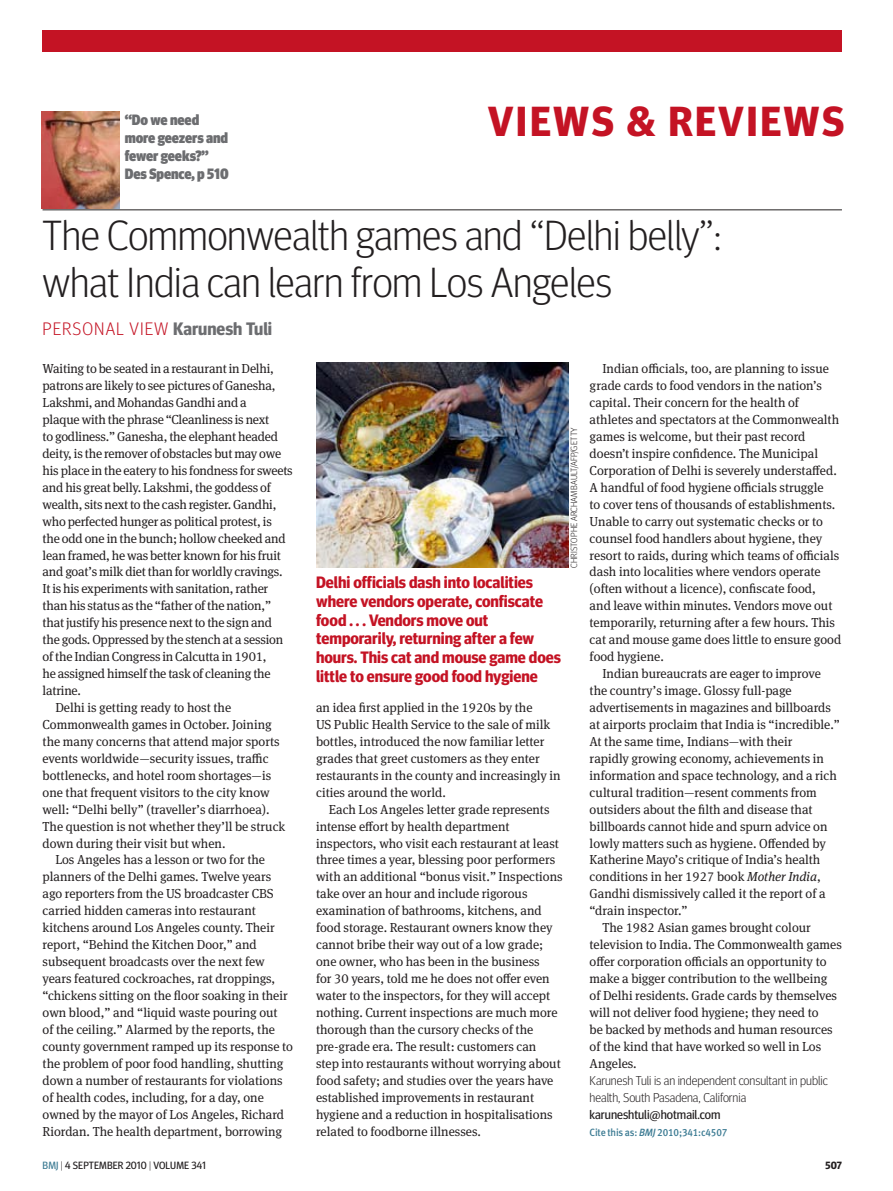
<style>
.page{position:relative;width:893px;height:1191px;background:#fff}
.page>*{position:absolute;margin:0;border:0;box-sizing:border-box;transform-origin:0 0}
.head_28_light{font:300 42px/46.5px "Meta Headline OT";color:#231f20}
.t1{font:700 42px "Meta Headline OT";letter-spacing:.06em;color:#c41324}
.slug{font:300 18px "Meta Headline OT";letter-spacing:.06em;color:#c41324}
.quote{font:700 16.5px/18.8px "Meta Headline OT";color:#c41324}
.section_blurb{font:900 15px/18px "Meta Headline OT";letter-spacing:-.005em;color:#6c6d70;scale:.95 1}
.body_Left_Align_ind{font:13.05px/17px "Meta Serif Pro";color:#231f20}
.quote-2{font:13.05px/17px "Meta Serif Pro";letter-spacing:-.015em;color:#231f20}
.author_biog{font:300 12.75px/17px "Meta Headline OT";color:#231f20}
.t2{font:10.5px "Meta Headline OT";letter-spacing:.01em;color:#231f20}
.author_biog-2{font:10.5px "Meta Medium LF";letter-spacing:-.015em;color:#3c7b93;scale:.95 1}
.t3{font:700 10.5px "Meta Headline OT";color:#231f20}
.t4{font:300 9px "Meta Headline OT";letter-spacing:.015em;color:#231f20}
.s1{font-weight:700;color:#6c6d70}
.s2{font-style:italic}
.s3{font-weight:400}
.s4{color:#3c7b93}
.s5{font-weight:300}
</style>
<div class="page">
<hr style="left:43px;top:210px;width:799px;height:1px;background:#231f20">
<div style="left:43px;top:30px;width:799px;height:21px;background:#c41324"></div>
<img style="left:42px;top:112px;width:77px;height:97px">
<img style="left:316px;top:362px;width:252px;height:206px">
<p class="section_blurb" style="left:125px;top:110px;width:111px">“Do we need more geezers and fewer geeks?”<br>Des Spence, p 510</p>
<p class="t1" style="left:488px;top:96px;width:357px">VIEWS &amp; REVIEWS</p>
<p class="head_28_light" style="left:43px;top:212px;width:681px">The Commonwealth games and “Delhi belly”: what India can learn from Los Angeles</p>
<p class="slug" style="left:43px;top:317px;width:231px">PERSONAL VIEW <span class="s1">Karunesh Tuli</span></p>
<p class="quote-2" style="left:43px;top:359px;width:252px">Waiting to be seated in a restaurant in Delhi, patrons are likely to see pictures of Ganesha, Lakshmi, and Mohandas Gandhi and a<br>plaque with the phrase “Cleanliness is next<br>to godliness.” Ganesha, the elephant headed deity, is the remover of obstacles but may owe his place in the eatery to his fondness for sweets and his great belly. Lakshmi, the goddess of wealth, sits next to the cash register. Gandhi, who perfected hunger as political protest, is<br>the odd one in the bunch; hollow cheeked and lean framed, he was better known for his fruit and goat’s milk diet than for worldly cravings.<br>It is his experiments with sanitation, rather than his status as the “father of the nation,” that justify his presence next to the sign and<br>the gods. Oppressed by the stench at a session of the Indian Congress in Calcutta in 1901,<br>he assigned himself the task of cleaning the latrine.</p>
<p class="body_Left_Align_ind" style="left:43px;top:698px;width:244px;text-indent:13px">Delhi is getting ready to host the Commonwealth games in October. Joining the many concerns that attend major sports events worldwide—security issues, traffic bottlenecks, and hotel room shortages—is one that frequent visitors to the city know well: “Delhi belly” (traveller’s diarrhoea).<br>The question is not whether they’ll be struck down during their visit but when.</p>
<p class="body_Left_Align_ind" style="left:43px;top:850px;width:252px;text-indent:13px">Los Angeles has a lesson or two for the planners of the Delhi games. Twelve years ago reporters from the US broadcaster CBS carried hidden cameras into restaurant kitchens around Los Angeles county. Their report, “Behind the Kitchen Door,” and subsequent broadcasts over the next few years featured cockroaches, rat droppings, “chickens sitting on the floor soaking in their own blood,” and “liquid waste pouring out<br>of the ceiling.” Alarmed by the reports, the county government ramped up its response to the problem of poor food handling, shutting down a number of restaurants for violations of health codes, including, for a day, one owned by the mayor of Los Angeles, Richard Riordan. The health department, borrowing</p>
<p class="quote" style="left:316px;top:572px;width:246px">Delhi officials dash into localities where vendors operate, confiscate food . . . Vendors move out temporarily, returning after a few hours. This cat and mouse game does little to ensure good food hygiene</p>
<p class="body_Left_Align_ind" style="left:316px;top:698px;width:246px">an idea first applied in the 1920s by the<br>US Public Health Service to the sale of milk bottles, introduced the now familiar letter grades that greet customers as they enter restaurants in the county and increasingly in cities around the world.</p>
<p class="body_Left_Align_ind" style="left:316px;top:800px;width:248px;text-indent:13px">Each Los Angeles letter grade represents intense effort by health department inspectors, who visit each restaurant at least three times a year, blessing poor performers with an additional “bonus visit.” Inspections take over an hour and include rigorous examination of bathrooms, kitchens, and food storage. Restaurant owners know they cannot bribe their way out of a low grade; one owner, who has been in the business<br>for 30 years, told me he does not offer even water to the inspectors, for they will accept nothing. Current inspections are much more thorough than the cursory checks of the pre-grade era. The result: customers can<br>step into restaurants without worrying about food safety; and studies over the years have established improvements in restaurant hygiene and a reduction in hospitalisations related to foodborne illnesses.</p>
<p class="t4" style="left:568px;top:568px;width:142px;rotate:-90deg">CHRISTOPHE ARCHAMBAULT/AFP/GETTY</p>
<p class="body_Left_Align_ind" style="left:590px;top:359px;width:253px;text-indent:13px">Indian officials, too, are planning to issue grade cards to food vendors in the nation’s capital. Their concern for the health of athletes and spectators at the Commonwealth games is welcome, but their past record doesn’t inspire confidence. The Municipal Corporation of Delhi is severely understaffed.<br>A handful of food hygiene officials struggle<br>to cover tens of thousands of establishments.<br>Unable to carry out systematic checks or to counsel food handlers about hygiene, they resort to raids, during which teams of officials dash into localities where vendors operate (often without a licence), confiscate food,<br>and leave within minutes. Vendors move out temporarily, returning after a few hours. This cat and mouse game does little to ensure good food hygiene.</p>
<p class="body_Left_Align_ind" style="left:590px;top:664px;width:252px;text-indent:13px">Indian bureaucrats are eager to improve the country’s image. Glossy full-page advertisements in magazines and billboards at airports proclaim that India is “incredible.” At the same time, Indians—with their<br>rapidly growing economy, achievements in information and space technology, and a rich cultural tradition—resent comments from outsiders about the filth and disease that billboards cannot hide and spurn advice on lowly matters such as hygiene. Offended by Katherine Mayo’s critique of India’s health conditions in her 1927 book <span class="s2">Mother India</span>, Gandhi dismissively called it the report of a “drain inspector.”</p>
<p class="body_Left_Align_ind" style="left:590px;top:918px;width:254px;text-indent:13px">The 1982 Asian games brought colour television to India. The Commonwealth games offer corporation officials an opportunity to make a bigger contribution to the wellbeing<br>of Delhi residents. Grade cards by themselves will not deliver food hygiene; they need to<br>be backed by methods and human resources of the kind that have worked so well in Los Angeles.</p>
<p class="author_biog" style="left:590px;top:1071px;width:239px">Karunesh Tuli is an independent consultant in public health, South Pasadena, California <span class="s3">karuneshtuli@hotmail.com</span></p>
<p class="author_biog-2" style="left:590px;top:1125px;width:147px">Cite this as: <span class="s2">BMJ</span> 2010;341:c4507</p>
<p class="t2" style="left:43px;top:1159px;width:165px"><span class="s4">BMJ</span> <span class="s5">|</span> 4 SEPTEMBER 2010 <span class="s5">|</span> VOLUME 341</p>
<p class="t3" style="left:826px;top:1159px;width:18px">507</p>
</div>
